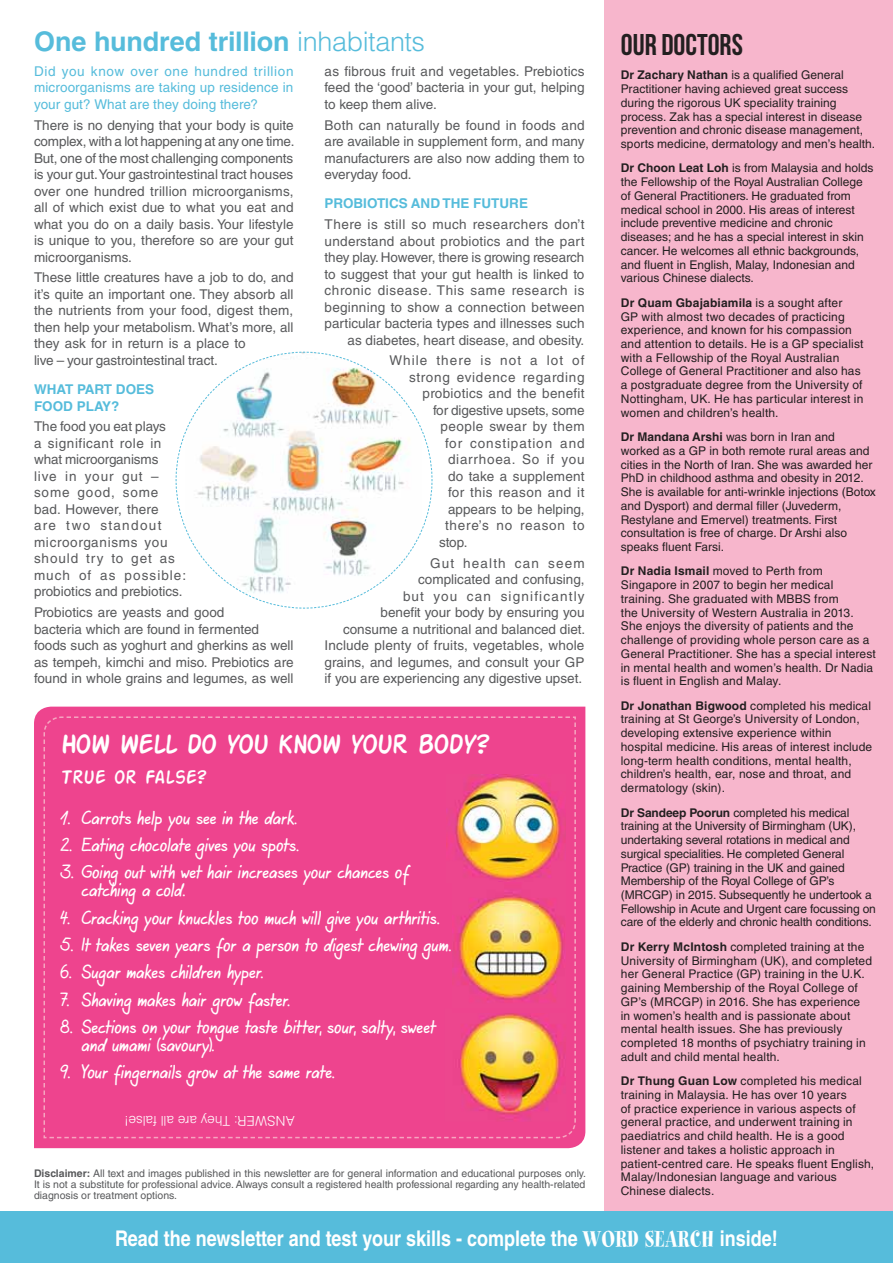
<style>
.page{position:relative;width:893px;height:1263px;background:#fff}
.page>*{position:absolute;margin:0;border:0;box-sizing:border-box;transform-origin:0 0}
.t1{font:30px "Action Man";letter-spacing:-.04em;color:#fff}
.t2{font:30px "Bebas Neue";color:#231f20}
.t3{font:700 27px "Helvetica LT Std";letter-spacing:-.005em;color:#56bcdb}
.t4{font:700 21.6px "Helvetica LT Std";color:#fff;scale:.83 1}
.t5{font:21px "Action Man";letter-spacing:-.005em;color:#fff}
.t6{font:16.5px/18px "Agilo Handwriting";letter-spacing:.01em;color:#fff}
.t7{font:13.5px/16.5px "Helvetica LT Std";color:#58595b;text-align:justify}
.t8{font:13.5px/16.5px "Helvetica LT Std";letter-spacing:.04em;color:#58595b}
.t9{font:13.5px/16.5px "Helvetica LT Std";letter-spacing:.01em;color:#56bcdb;text-align:justify}
.t10{font:700 13.5px/16.5px "Helvetica LT Std";color:#56bcdb}
.t11{font:13.5px "Helvetica LT Std";letter-spacing:.055em;color:#58595b}
.t12{font:13.5px "Helvetica LT Std";letter-spacing:.035em;color:#58595b}
.t13{font:13.5px "Helvetica LT Std";letter-spacing:.025em;color:#58595b}
.t14{font:300 13.5px "Helvetica LT Std";color:#fff}
.t15{font:13.5px "Helvetica LT Std";letter-spacing:.08em;color:#58595b}
.t16{font:13.5px "Helvetica LT Std";letter-spacing:.065em;color:#58595b}
.t17{font:13.5px "Helvetica LT Std";letter-spacing:.06em;color:#58595b}
.t18{font:12px/13.8px "Helvetica LT Std";letter-spacing:.005em;color:#231f20}
.t19{font:10.5px/11.2px "Helvetica LT Std";color:#58595b;text-align:justify}
.s1{font-weight:300}
.s2{font-weight:700}
.s3{font-family:"Spumoni";font-weight:400;font-size:25.2px}
</style>
<div class="page">
<div style="left:604px;top:0;width:289px;height:1213px;background:#f7b6cc"></div>
<div style="left:0;top:1211px;width:893px;height:52px;background:#56bcdb"></div>
<svg style="left:175px;top:351px;width:258px;height:258px"></svg>
<div style="left:34px;top:707px;width:551px;height:441px;background:#ee448e"></div>
<svg style="left:43px;top:716px;width:534px;height:423px;background:#ed5188"></svg>
<h2 class="t3" style="left:34px;top:32px;width:393px">One hundred trillion <span class="s1">inhabitants</span></h2>
<p class="t9" style="left:34px;top:64px;width:261px">Did you know over one hundred trillion microorganisms are taking up residence in your gut? What are they doing there?</p>
<p class="t7" style="left:34px;top:118px;width:262px">There is no denying that your body is quite complex, with a lot happening at any one time.<br>But, one of the most challenging components is your gut. Your gastrointestinal tract houses over one hundred trillion microorganisms, all of which exist due to what you eat and what you do on a daily basis. Your lifestyle is unique to you, therefore so are your gut microorganisms.</p>
<p class="t7" style="left:34px;top:271px;width:261px;text-align:left">These little creatures have a job to do, and it’s quite an important one. They absorb all the nutrients from your food, digest them, then help your metabolism. What’s more, all they ask for in return is a place to<br>live – your gastrointestinal tract.</p>
<p class="t10" style="left:34px;top:383px;width:122px">WHAT PART DOES<br>FOOD PLAY?</p>
<p class="t8" style="left:34px;top:420px;width:154px">The food you eat plays<br>a significant role in what microorganisms<br>live in your gut – some good, some bad. However, there<br>are two standout microorganisms you should try to get as much of as possible: probiotics and prebiotics.</p>
<p class="t7" style="left:34px;top:606px;width:261px;text-align:left">Probiotics are yeasts and good<br>bacteria which are found in fermented foods such as yoghurt and gherkins as well as tempeh, kimchi and miso. Prebiotics are found in whole grains and legumes, as well</p>
<p class="t7" style="left:325px;top:64px;width:262px">as fibrous fruit and vegetables. Prebiotics feed the ‘good’ bacteria in your gut, helping to keep them alive.</p>
<p class="t7" style="left:325px;top:118px;width:262px">Both can naturally be found in foods and are available in supplement form, and many manufacturers are also now adding them to everyday food.</p>
<p class="t10" style="left:325px;top:197px;width:205px">PROBIOTICS AND THE FUTURE</p>
<p class="t7" style="left:325px;top:218px;width:262px;text-align:right">There is still so much researchers don’t understand about probiotics and the part they play. However, there is growing research to suggest that your gut health is linked to chronic disease. This same research is beginning to show a connection between particular bacteria types and illnesses such as diabetes, heart disease, and obesity.</p>
<p class="t15" style="left:390px;top:356px;width:197px">While there is not a lot of</p>
<p class="t11" style="left:409px;top:372px;width:177px">strong evidence regarding</p>
<p class="t13" style="left:423px;top:389px;width:163px">probiotics and the benefit</p>
<p class="t7" style="left:433px;top:403px;width:153px">for digestive upsets, some</p>
<p class="t12" style="left:441px;top:422px;width:146px">people swear by them</p>
<p class="t16" style="left:445px;top:438px;width:141px">for constipation and</p>
<p class="t11" style="left:448px;top:455px;width:138px">diarrhoea. So if you</p>
<p class="t7" style="left:448px;top:469px;width:138px">do take a supplement</p>
<p class="t12" style="left:448px;top:488px;width:138px">for this reason and it</p>
<p class="t7" style="left:448px;top:502px;width:138px">appears to be helping,</p>
<p class="t17" style="left:445px;top:521px;width:141px">there’s no reason to</p>
<p class="t7" style="left:439px;top:535px;width:30px">stop.</p>
<p class="t7" style="left:325px;top:556px;width:262px;text-align:right">Gut health can seem<br>complicated and confusing,<br>but you can significantly<br>benefit your body by ensuring you consume a nutritional and balanced diet.<br>Include plenty of fruits, vegetables, whole grains, and legumes, and consult your GP if you are experiencing any digestive upset.</p>
<h1 class="t1" style="left:61px;top:726px;width:430px">HOW WELL DO YOU KNOW YOUR BODY?</h1>
<h3 class="t5" style="left:61px;top:765px;width:147px">TRUE OR FALSE?</h3>
<h3 class="t6" style="left:61px;top:809px;width:238px">1. Carrots help you see in the dark.</h3>
<h3 class="t6" style="left:61px;top:836px;width:240px">2. Eating chocolate gives you spots.</h3>
<h3 class="t6" style="left:82px;top:864px;width:329px;text-indent:-21px">3. Going out with wet hair increases your chances of catching a cold.</h3>
<h3 class="t6" style="left:61px;top:909px;width:380px">4. Cracking your knuckles too much will give you arthritis.</h3>
<h3 class="t6" style="left:61px;top:936px;width:392px">5. It takes seven years for a person to digest chewing gum.</h3>
<h3 class="t6" style="left:61px;top:964px;width:204px">6. Sugar makes children hyper.</h3>
<h3 class="t6" style="left:61px;top:991px;width:231px">7. Shaving makes hair grow faster.</h3>
<h3 class="t6" style="left:82px;top:1018px;width:355px;text-indent:-21px">8. Sections on your tongue taste bitter, sour, salty, sweet and umami (savoury).</h3>
<h3 class="t6" style="left:61px;top:1064px;width:275px">9. Your fingernails grow at the same rate.</h3>
<p class="t14" style="left:295px;top:1128px;width:172px;rotate:-180deg">ANSWER: They are all false!</p>
<p class="t19" style="left:34px;top:1169px;width:553px"><span class="s2">Disclaimer:</span> All text and images published in this newsletter are for general information and educational purposes only.<br>It is not a substitute for professional advice. Always consult a registered health professional regarding any health-related diagnosis or treatment options.</p>
<h1 class="t2" style="left:621px;top:27px;width:124px">OUR DOCTORS</h1>
<p class="t18" style="left:621px;top:70px;width:256px"><span class="s2">Dr Zachary Nathan</span> is a qualified General Practitioner having achieved great success during the rigorous UK speciality training process. Zak has a special interest in disease prevention and chronic disease management, sports medicine, dermatology and men’s health.</p>
<p class="t18" style="left:621px;top:163px;width:254px"><span class="s2">Dr Choon Leat Loh</span> is from Malaysia and holds the Fellowship of the Royal Australian College of General Practitioners. He graduated from medical school in 2000. His areas of interest include preventive medicine and chronic diseases; and he has a special interest in skin cancer. He welcomes all ethnic backgrounds, and fluent in English, Malay, Indonesian and various Chinese dialects.</p>
<p class="t18" style="left:621px;top:297px;width:244px"><span class="s2">Dr Quam Gbajabiamila</span> is a sought after<br>GP with almost two decades of practicing experience, and known for his compassion and attention to details. He is a GP specialist with a Fellowship of the Royal Australian College of General Practitioner and also has a postgraduate degree from the University of Nottingham, UK. He has particular interest in women and children’s health.</p>
<p class="t18" style="left:621px;top:431px;width:257px"><span class="s2">Dr Mandana Arshi</span> was born in Iran and worked as a GP in both remote rural areas and cities in the North of Iran. She was awarded her PhD in childhood asthma and obesity in 2012.<br>She is available for anti-wrinkle injections (Botox and Dysport) and dermal filler (Juvederm, Restylane and Emervel) treatments. First consultation is free of charge. Dr Arshi also speaks fluent Farsi.</p>
<p class="t18" style="left:621px;top:566px;width:257px"><span class="s2">Dr Nadia Ismail</span> moved to Perth from Singapore in 2007 to begin her medical training. She graduated with MBBS from<br>the University of Western Australia in 2013.<br>She enjoys the diversity of patients and the challenge of providing whole person care as a General Practitioner. She has a special interest in mental health and women’s health. Dr Nadia is fluent in English and Malay.</p>
<p class="t18" style="left:621px;top:700px;width:253px"><span class="s2">Dr Jonathan Bigwood</span> completed his medical training at St George’s University of London, developing extensive experience within hospital medicine. His areas of interest include long-term health conditions, mental health, children’s health, ear, nose and throat, and dermatology (skin).</p>
<p class="t18" style="left:621px;top:807px;width:257px"><span class="s2">Dr Sandeep Poorun</span> completed his medical training at the University of Birmingham (UK), undertaking several rotations in medical and surgical specialities. He completed General Practice (GP) training in the UK and gained Membership of the Royal College of GP’s (MRCGP) in 2015. Subsequently he undertook a Fellowship in Acute and Urgent care focussing on care of the elderly and chronic health conditions.</p>
<p class="t18" style="left:621px;top:941px;width:253px"><span class="s2">Dr Kerry McIntosh</span> completed training at the University of Birmingham (UK), and completed her General Practice (GP) training in the U.K. gaining Membership of the Royal College of GP’s (MRCGP) in 2016. She has experience in women’s health and is passionate about mental health issues. She has previously completed 18 months of psychiatry training in adult and child mental health.</p>
<p class="t18" style="left:621px;top:1075px;width:255px"><span class="s2">Dr Thung Guan Low</span> completed his medical training in Malaysia. He has over 10 years<br>of practice experience in various aspects of general practice, and underwent training in paediatrics and child health. He is a good listener and takes a holistic approach in patient-centred care. He speaks fluent English, Malay/Indonesian language and various Chinese dialects.</p>
<h3 class="t4" style="left:115px;top:1231px;width:800px">Read the newsletter and test your skills - complete the <span class="s3">WORD SEARCH</span> inside!</h3>
</div>
